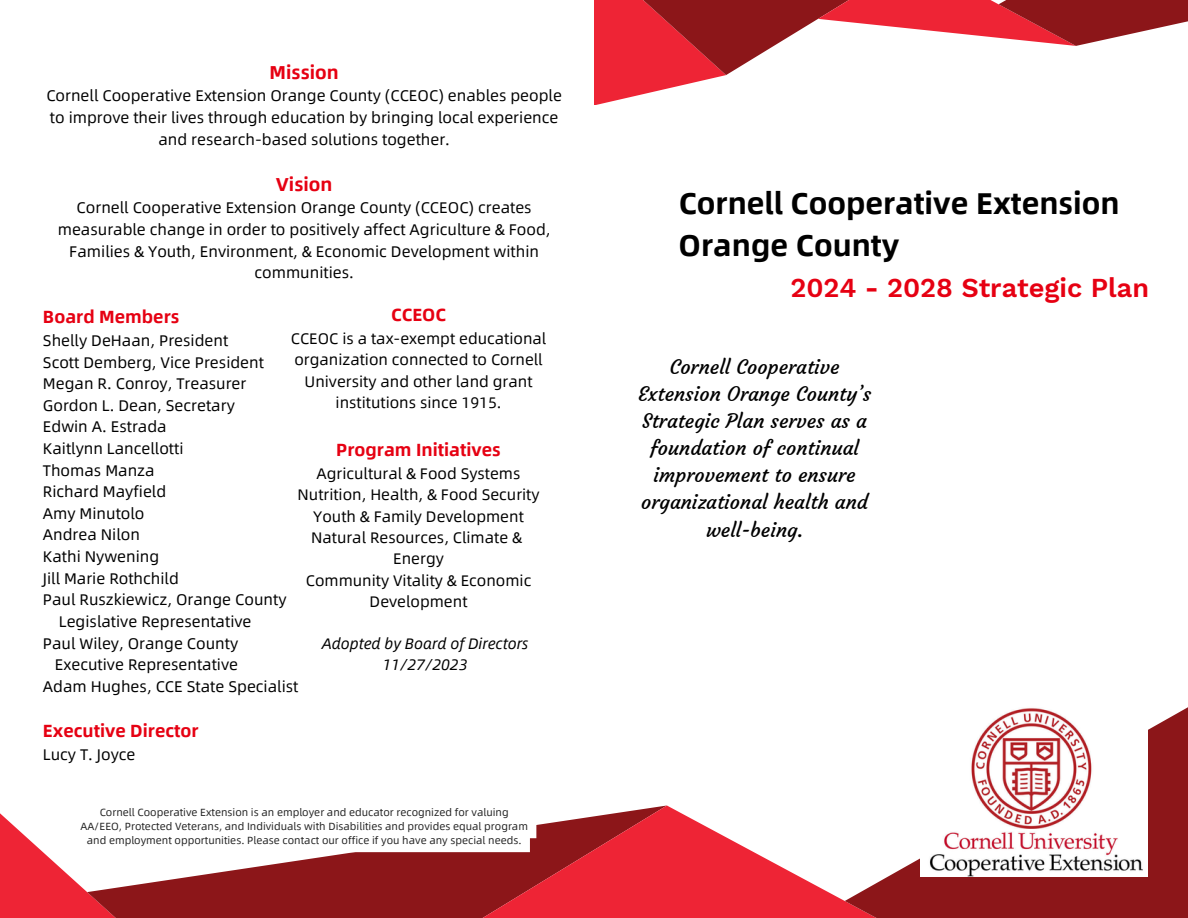
<style>
.page{position:relative;width:1188px;height:918px;background:#fff}
.page>*{position:absolute;margin:0;border:0;box-sizing:border-box;transform-origin:0 0}
.t1{font:700 30.15px "Alibaba Sans";color:#000}
.t2{font:600 27px "Work Sans";color:#e60012}
.t3{font:19.95px/27.2px "Courgette";color:#000;text-align:center}
.t4{font:700 18.75px "Alibaba Sans";color:#e60012}
.t5{font:700 17.7px "Alibaba Sans";color:#e60012}
.t6{font:15.45px/21.6px "Alibaba Sans";color:#000;text-align:center}
.t7{font:15.3px/21.3px "Alibaba Sans";color:#000;text-align:center}
.t8{font:italic 15.3px "Alibaba Sans";color:#000}
.t9{font:10.5px/14px "Alibaba Sans";color:#222;text-align:center}
</style>
<div class="page">
<svg style="left:536px;top:806px;width:309px;height:112px;fill:#ee2435"></svg>
<svg style="left:845px;top:707px;width:343px;height:211px;fill:#8c1619"></svg>
<img style="left:920px;top:707px;width:228px;height:169px">
<svg style="left:594px;top:0;width:594px;height:105px"></svg>
<svg style="left:0;top:813px;width:536px;height:105px"></svg>
<p class="t4" style="left:270px;top:57px;width:71px">Mission</p>
<p class="t6" style="left:46px;top:84px;width:517px">Cornell Cooperative Extension Orange County (CCEOC) enables people to improve their lives through education by bringing local experience and research-based solutions together.</p>
<p class="t4" style="left:276px;top:168px;width:58px">Vision</p>
<p class="t6" style="left:58px;top:196px;width:494px">Cornell Cooperative Extension Orange County (CCEOC) creates measurable change in order to positively affect Agriculture &amp; Food, Families &amp; Youth, Environment, &amp; Economic Development within communities.</p>
<p class="t5" style="left:43px;top:302px;width:138px">Board Members</p>
<p class="t6" style="left:43px;top:329px;width:187px">Shelly DeHaan, President</p>
<p class="t6" style="left:43px;top:350px;width:223px">Scott Demberg, Vice President</p>
<p class="t6" style="left:43px;top:372px;width:205px">Megan R. Conroy, Treasurer</p>
<p class="t6" style="left:43px;top:394px;width:193px">Gordon L. Dean, Secretary</p>
<p class="t6" style="left:43px;top:415px;width:125px">Edwin A. Estrada</p>
<p class="t6" style="left:43px;top:437px;width:142px">Kaitlynn Lancellotti</p>
<p class="t6" style="left:43px;top:458px;width:113px">Thomas Manza</p>
<p class="t6" style="left:43px;top:480px;width:125px">Richard Mayfield</p>
<p class="t6" style="left:43px;top:502px;width:103px">Amy Minutolo</p>
<p class="t6" style="left:43px;top:523px;width:99px">Andrea Nilon</p>
<p class="t6" style="left:43px;top:545px;width:118px">Kathi Nywening</p>
<p class="t6" style="left:43px;top:567px;width:137px">Jill Marie Rothchild</p>
<p class="t6" style="left:43px;top:588px;width:245px">Paul Ruszkiewicz, Orange County</p>
<p class="t6" style="left:59px;top:610px;width:194px">Legislative Representative</p>
<p class="t6" style="left:43px;top:631px;width:197px">Paul Wiley, Orange County</p>
<p class="t6" style="left:55px;top:653px;width:185px">Executive Representative</p>
<p class="t6" style="left:43px;top:675px;width:257px">Adam Hughes, CCE State Specialist</p>
<p class="t5" style="left:43px;top:716px;width:157px">Executive Director</p>
<p class="t6" style="left:43px;top:742px;width:94px">Lucy T. Joyce</p>
<p class="t5" style="left:391px;top:300px;width:57px">CCEOC</p>
<p class="t7" style="left:291px;top:327px;width:257px">CCEOC is a tax-exempt educational organization connected to Cornell<br>University and other land grant institutions since 1915.</p>
<p class="t5" style="left:336px;top:435px;width:166px">Program Initiatives</p>
<p class="t7" style="left:317px;top:462px;width:205px">Agricultural &amp; Food Systems</p>
<p class="t7" style="left:298px;top:483px;width:243px">Nutrition, Health, &amp; Food Security</p>
<p class="t7" style="left:313px;top:505px;width:212px">Youth &amp; Family Development</p>
<p class="t7" style="left:311px;top:526px;width:212px">Natural Resources, Climate &amp;</p>
<p class="t7" style="left:393px;top:547px;width:52px">Energy</p>
<p class="t7" style="left:306px;top:569px;width:227px">Community Vitality &amp; Economic</p>
<p class="t7" style="left:370px;top:590px;width:99px">Development</p>
<p class="t8" style="left:322px;top:630px;width:208px">Adopted by Board of Directors</p>
<p class="t8" style="left:382px;top:652px;width:86px">11/27/2023</p>
<p class="t9" style="left:80px;top:804px;width:449px">Cornell Cooperative Extension is an employer and educator recognized for valuing<br>AA/EEO, Protected Veterans, and Individuals with Disabilities and provides equal program and employment opportunities. Please contact our office if you have any special needs.</p>
<p class="t1" style="left:679px;top:178px;width:443px">Cornell Cooperative Extension</p>
<p class="t1" style="left:679px;top:220px;width:222px">Orange County</p>
<p class="t2" style="left:790px;top:272px;width:360px">2024 - 2028 Strategic Plan</p>
<p class="t3" style="left:638px;top:353px;width:235px">Cornell Cooperative<br>Extension Orange County’s<br>Strategic Plan serves as a foundation of continual improvement to ensure organizational health and well-being.</p>
</div>
